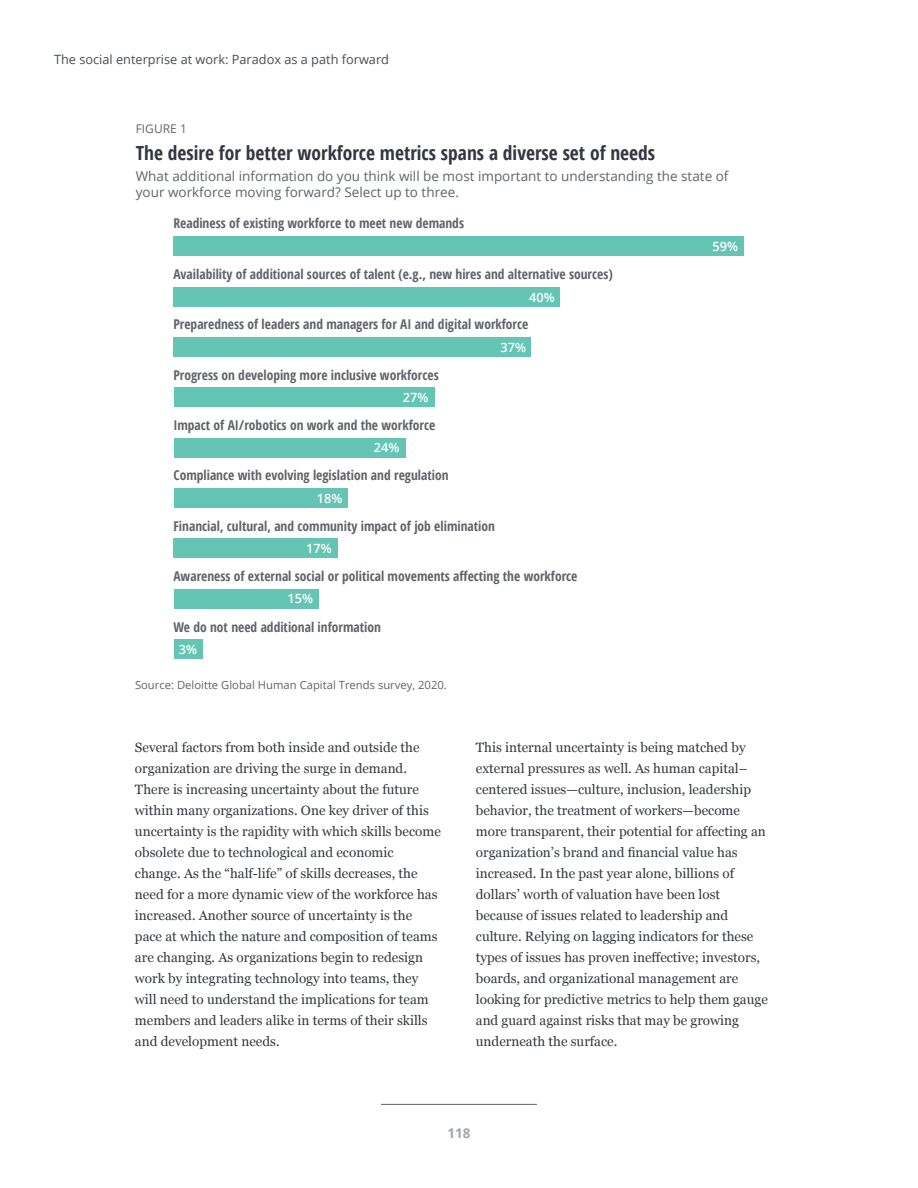
<style>
.page{position:relative;width:918px;height:1188px;background:#fff}
.page>*{position:absolute;margin:0;border:0;box-sizing:border-box;transform-origin:0 0}
.t1{font:700 19.5px "Open Sans Condensed";color:#343741}
.t2{font:13.5px/21px "Georgia";color:#343741}
.t3{font:700 13.5px "Open Sans Condensed";color:#5f636a}
.t4{font:13.5px/16.2px "Open Sans";color:#5f636a}
.t5{font:700 13.5px "Open Sans";color:#a3a7a9}
.t6{font:12.75px "Open Sans";color:#474c55}
.t7{font:600 12.75px "Open Sans";color:#fff}
.t8{font:12px "Open Sans";color:#5f636a}
.t9{font:11.25px "Open Sans";color:#5f636a}
</style>
<div class="page">
<hr style="left:381px;top:1104px;width:156px;height:1px;background:#5f636a">
<div style="left:174px;top:237px;width:570px;height:19px;background:#65c5b4"></div>
<div style="left:174px;top:287px;width:386px;height:19px;background:#65c5b4"></div>
<div style="left:174px;top:337px;width:357px;height:19px;background:#65c5b4"></div>
<div style="left:174px;top:388px;width:261px;height:19px;background:#65c5b4"></div>
<div style="left:174px;top:438px;width:232px;height:19px;background:#65c5b4"></div>
<div style="left:174px;top:488px;width:174px;height:19px;background:#65c5b4"></div>
<div style="left:174px;top:539px;width:164px;height:19px;background:#65c5b4"></div>
<div style="left:174px;top:589px;width:145px;height:19px;background:#65c5b4"></div>
<div style="left:174px;top:639px;width:29px;height:19px;background:#65c5b4"></div>
<p class="t6" style="left:54px;top:50px;width:337px">The social enterprise at work: Paradox as a path forward</p>
<p class="t8" style="left:136px;top:120px;width:53px">FIGURE 1</p>
<h1 class="t1" style="left:136px;top:139px;width:521px">The desire for better workforce metrics spans a diverse set of needs</h1>
<p class="t4" style="left:136px;top:167px;width:594px">What additional information do you think will be most important to understanding the state of your workforce moving forward? Select up to three.</p>
<p class="t3" style="left:173px;top:214px;width:292px">Readiness of existing workforce to meet new demands</p>
<p class="t3" style="left:173px;top:265px;width:441px">Availability of additional sources of talent (e.g., new hires and alternative sources)</p>
<p class="t3" style="left:173px;top:315px;width:357px">Preparedness of leaders and managers for AI and digital workforce</p>
<p class="t3" style="left:173px;top:365px;width:267px">Progress on developing more inclusive workforces</p>
<p class="t3" style="left:173px;top:416px;width:263px">Impact of AI/robotics on work and the workforce</p>
<p class="t3" style="left:173px;top:466px;width:277px">Compliance with evolving legislation and regulation</p>
<p class="t3" style="left:173px;top:517px;width:323px">Financial, cultural, and community impact of job elimination</p>
<p class="t3" style="left:173px;top:567px;width:406px">Awareness of external social or political movements affecting the workforce</p>
<p class="t3" style="left:173px;top:617px;width:209px">We do not need additional information</p>
<p class="t7" style="left:713px;top:238px;width:27px">59%</p>
<p class="t7" style="left:529px;top:288px;width:27px">40%</p>
<p class="t7" style="left:501px;top:338px;width:27px">37%</p>
<p class="t7" style="left:403px;top:389px;width:27px">27%</p>
<p class="t7" style="left:374px;top:439px;width:27px">24%</p>
<p class="t7" style="left:317px;top:489px;width:27px">18%</p>
<p class="t7" style="left:306px;top:540px;width:27px">17%</p>
<p class="t7" style="left:287px;top:590px;width:27px">15%</p>
<p class="t7" style="left:179px;top:640px;width:20px">3%</p>
<p class="t9" style="left:135px;top:677px;width:313px">Source: Deloitte Global Human Capital Trends survey, 2020.</p>
<p class="t2" style="left:135px;top:736px;width:307px">Several factors from both inside and outside the organization are driving the surge in demand.<br>There is increasing uncertainty about the future within many organizations. One key driver of this uncertainty is the rapidity with which skills become obsolete due to technological and economic change. As the “half-life” of skills decreases, the need for a more dynamic view of the workforce has increased. Another source of uncertainty is the pace at which the nature and composition of teams are changing. As organizations begin to redesign work by integrating technology into teams, they will need to understand the implications for team members and leaders alike in terms of their skills and development needs.</p>
<p class="t2" style="left:476px;top:736px;width:294px">This internal uncertainty is being matched by external pressures as well. As human capital– centered issues—culture, inclusion, leadership behavior, the treatment of workers—become more transparent, their potential for affecting an organization’s brand and financial value has increased. In the past year alone, billions of dollars’ worth of valuation have been lost because of issues related to leadership and culture. Relying on lagging indicators for these types of issues has proven ineffective; investors, boards, and organizational management are looking for predictive metrics to help them gauge and guard against risks that may be growing underneath the surface.</p>
<p class="t5" style="left:447px;top:1123px;width:25px">118</p>
</div>
